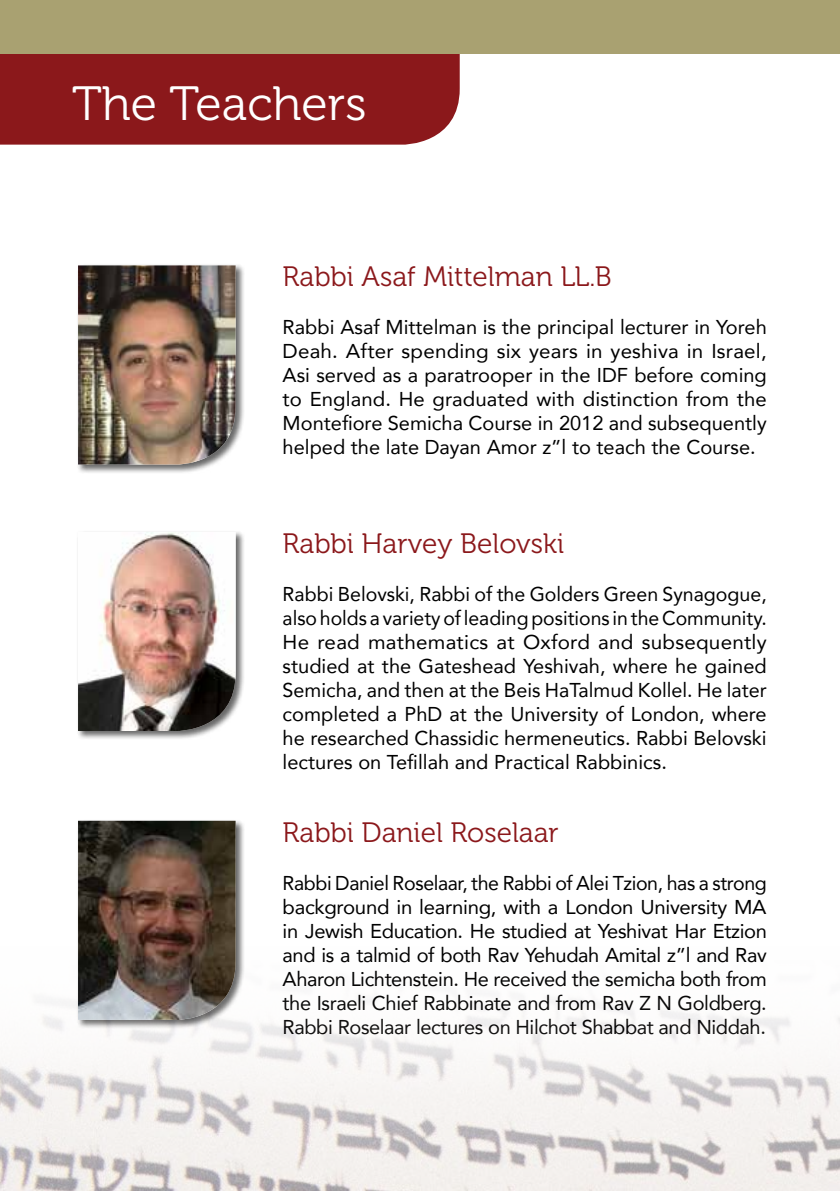
<style>
.page{position:relative;width:840px;height:1191px;background:#fff}
.page>*{position:absolute;margin:0;border:0;box-sizing:border-box;transform-origin:0 0}
.t1{font:48px "Museo 300";color:#fff}
.t2{font:28px "Museo 300";color:#8b181b}
.t3{font:20px/24px "Avenir";color:#000;text-align:justify}
</style>
<div class="page">
<div style="left:0;top:54px;width:459px;height:91px;background:#8b181b"></div>
<div style="left:0;top:0;width:839px;height:54px;background:#a9a171"></div>
<div style="left:76px;top:530px;width:168px;height:210px;background:#000;opacity:.59"></div>
<img style="left:78px;top:532px;width:157px;height:199px">
<div style="left:76px;top:263px;width:168px;height:211px;background:#000;opacity:.59"></div>
<img style="left:78px;top:265px;width:157px;height:199px">
<div style="left:76px;top:818px;width:168px;height:211px;background:#000;opacity:.59"></div>
<img style="left:78px;top:820px;width:157px;height:68px">
<img style="left:0;top:888px;width:839px;height:303px">
<h1 class="t1" style="left:72px;top:77px;width:296px">The Teachers</h1>
<h2 class="t2" style="left:282px;top:262px;width:330px">Rabbi Asaf Mittelman LL.B</h2>
<p class="t3" style="left:282px;top:315px;width:485px">Rabbi Asaf Mittelman is the principal lecturer in Yoreh Deah. After spending six years in yeshiva in Israel, Asi served as a paratrooper in the IDF before coming to England. He graduated with distinction from the Montefiore Semicha Course in 2012 and subsequently helped the late Dayan Amor z”l to teach the Course.</p>
<h2 class="t2" style="left:282px;top:528px;width:283px">Rabbi Harvey Belovski</h2>
<p class="t3" style="left:282px;top:581px;width:485px">Rabbi Belovski, Rabbi of the Golders Green Synagogue, also holds a variety of leading positions in the Community.<br>He read mathematics at Oxford and subsequently studied at the Gateshead Yeshivah, where he gained Semicha, and then at the Beis HaTalmud Kollel. He later completed a PhD at the University of London, where he researched Chassidic hermeneutics. Rabbi Belovski lectures on Tefillah and Practical Rabbinics.</p>
<h2 class="t2" style="left:282px;top:817px;width:277px">Rabbi Daniel Roselaar</h2>
<p class="t3" style="left:282px;top:870px;width:485px">Rabbi Daniel Roselaar, the Rabbi of Alei Tzion, has a strong background in learning, with a London University MA in Jewish Education. He studied at Yeshivat Har Etzion and is a talmid of both Rav Yehudah Amital z”l and Rav Aharon Lichtenstein. He received the semicha both from the Israeli Chief Rabbinate and from Rav Z N Goldberg.<br>Rabbi Roselaar lectures on Hilchot Shabbat and Niddah.</p>
</div>
